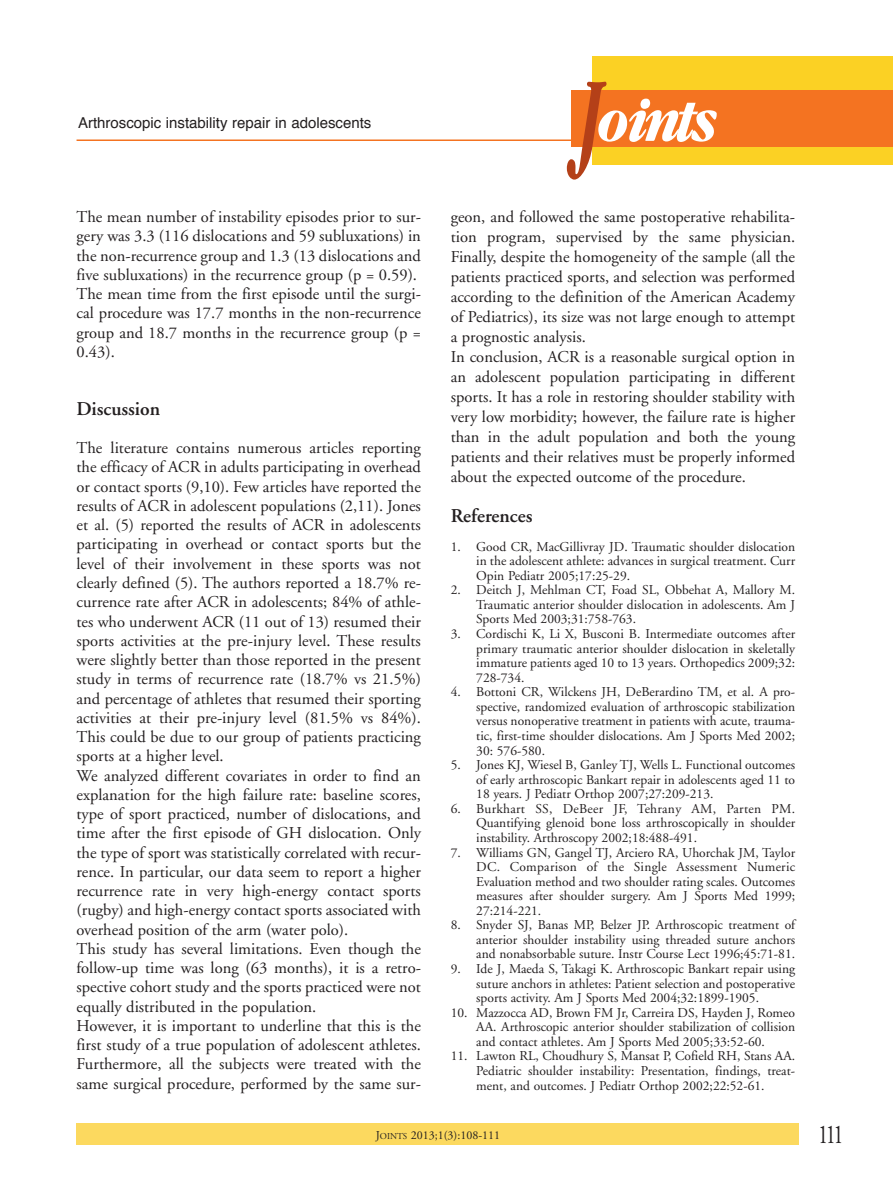
<style>
.page{position:relative;width:893px;height:1191px;background:#fff}
.page>*{position:absolute;margin:0;border:0;box-sizing:border-box;transform-origin:0 0}
.t1{font:italic 700 55.8px "Garamond Cond";letter-spacing:-.085em;color:#fff}
.t2{font:27px "Adobe Garamond";color:#231f20;scale:.75 1}
.t3{font:600 19.5px "Adobe Garamond";color:#231f20}
.t4{font:16.5px/19.2px "Adobe Garamond";color:#231f20}
.t5{font:15px "Helvetica";color:#231f20}
.t6{font:13.5px/14.5px "Adobe Garamond";color:#231f20;text-align:justify}
.t7{font:12px "Adobe Garamond";color:#231f20}
.s1{font-size:99.9px;color:#b44018}
.s2{font-size:9px}
</style>
<div class="page">
<div style="left:77px;top:1123px;width:722px;height:22px;background:#fcd95f"></div>
<hr style="left:77px;top:139px;width:640px;height:2px;background:#f47321">
<div style="left:592px;top:56px;width:301px;height:108px;background:#fbd124"></div>
<div style="left:571px;top:91px;width:322px;height:56px;background:#f47321"></div>
<p class="t5" style="left:78px;top:116px;width:295px">arthroscopic instability repair in adolescents</p>
<p class="t4" style="left:77px;top:209px;width:346px">The mean number of instability episodes prior to sur&shy;gery was 3.3 (116 dislocations and 59 subluxations) in the non-recurrence group and 1.3 (13 dislocations and five subluxations) in the recurrence group (p = 0.59).<br>The mean time from the first episode until the surgi&shy;cal procedure was 17.7 months in the non-recurrence group and 18.7 months in the recurrence group (p = 0.43).</p>
<p class="t3" style="left:77px;top:401px;width:85px">Discussion</p>
<p class="t4" style="left:77px;top:440px;width:346px">The literature contains numerous articles reporting the efficacy of ACR in adults participating in overhead or contact sports (9,10). Few articles have reported the results of ACR in adolescent populations (2,11). Jones et al. (5) reported the results of ACR in adolescents participating in overhead or contact sports but the level of their involvement in these sports was not clearly defined (5). The authors reported a 18.7% re&shy;currence rate after ACR in adolescents; 84% of athle&shy;tes who underwent ACR (11 out of 13) resumed their sports activities at the pre-injury level. These results were slightly better than those reported in the present study in terms of recurrence rate (18.7% vs 21.5%) and percentage of athletes that resumed their sporting activities at their pre-injury level (81.5% vs 84%).<br>This could be due to our group of patients practicing sports at a higher level.<br>We analyzed different covariates in order to find an explanation for the high failure rate: baseline scores, type of sport practiced, number of dislocations, and time after the first episode of GH dislocation. Only the type of sport was statistically correlated with recur&shy;rence. In particular, our data seem to report a higher recurrence rate in very high-energy contact sports (rugby) and high-energy contact sports associated with overhead position of the arm (water polo).<br>This study has several limitations. Even though the follow-up time was long (63 months), it is a retro&shy;spective cohort study and the sports practiced were not equally distributed in the population.<br>However, it is important to underline that this is the first study of a true population of adolescent athletes.<br>Furthermore, all the subjects were treated with the same surgical procedure, performed by the same sur-</p>
<h1 class="t1" style="left:574px;top:86px;width:140px"><span class="s1">J</span>oints</h1>
<p class="t4" style="left:451px;top:208px;width:346px;line-height:20px">geon, and followed the same postoperative rehabilita&shy;tion program, supervised by the same physician.<br>Finally, despite the homogeneity of the sample (all the patients practiced sports, and selection was performed according to the definition of the American Academy of Pediatrics), its size was not large enough to attempt a prognostic analysis.<br>In conclusion, ACR is a reasonable surgical option in an adolescent population participating in different sports. It has a role in restoring shoulder stability with very low morbidity; however, the failure rate is higher than in the adult population and both the young patients and their relatives must be properly informed about the expected outcome of the procedure.</p>
<p class="t3" style="left:451px;top:507px;width:83px">References</p>
<p class="t6" style="left:476px;top:540px;width:320px;text-indent:-26px">1. Good CR, MacGillivray JD. Traumatic shoulder dislocation in the adolescent athlete: advances in surgical treatment. Curr Opin Pediatr 2005;17:25-29.</p>
<p class="t6" style="left:476px;top:584px;width:320px;text-indent:-26px">2. Deitch J, Mehlman CT, Foad SL, Obbehat A, Mallory M.<br>Traumatic anterior shoulder dislocation in adolescents. Am J Sports Med 2003;31:758-763.</p>
<p class="t6" style="left:476px;top:627px;width:320px;text-indent:-26px">3. Cordischi K, Li X, Busconi B. Intermediate outcomes after primary traumatic anterior shoulder dislocation in skeletally immature patients aged 10 to 13 years. Orthopedics 2009;32:<br>728-734.</p>
<p class="t6" style="left:476px;top:686px;width:320px;text-indent:-26px">4. Bottoni CR, Wilckens JH, DeBerardino TM, et al. A pro&shy;spective, randomized evaluation of arthroscopic stabilization versus nonoperative treatment in patients with acute, trauma&shy;tic, first-time shoulder dislocations. Am J Sports Med 2002; 30: 576-580.</p>
<p class="t6" style="left:476px;top:758px;width:320px;text-indent:-26px">5. Jones KJ, Wiesel B, Ganley TJ, Wells L. Functional outcomes of early arthroscopic Bankart repair in adolescents aged 11 to 18 years. J Pediatr Orthop 2007;27:209-213.</p>
<p class="t6" style="left:476px;top:802px;width:320px;text-indent:-26px">6. Burkhart SS, DeBeer JF, Tehrany AM, Parten PM.<br>Quantifying glenoid bone loss arthroscopically in shoulder instability. Arthroscopy 2002;18:488-491.</p>
<p class="t6" style="left:476px;top:846px;width:320px;text-indent:-26px">7. Williams GN, Gangel TJ, Arciero RA, Uhorchak JM, Taylor DC. Comparison of the Single Assessment Numeric Evaluation method and two shoulder rating scales. Outcomes measures after shoulder surgery. Am J Sports Med 1999; 27:214-221.</p>
<p class="t6" style="left:476px;top:919px;width:320px;text-indent:-26px">8. Snyder SJ, Banas MP, Belzer JP. Arthroscopic treatment of anterior shoulder instability using threaded suture anchors and nonabsorbable suture. Instr Course Lect 1996;45:71-81.</p>
<p class="t6" style="left:476px;top:962px;width:320px;text-indent:-26px">9. Ide J, Maeda S, Takagi K. Arthroscopic Bankart repair using suture anchors in athletes: Patient selection and postoperative sports activity. Am J Sports Med 2004;32:1899-1905.</p>
<p class="t6" style="left:476px;top:1006px;width:320px;text-indent:-26px">10. Mazzocca AD, Brown FM Jr, Carreira DS, Hayden J, Romeo AA. Arthroscopic anterior shoulder stabilization of collision and contact athletes. Am J Sports Med 2005;33:52-60.</p>
<p class="t6" style="left:476px;top:1050px;width:320px;text-indent:-26px">11. Lawton RL, Choudhury S, Mansat P, Cofield RH, Stans AA.<br>Pediatric shoulder instability: Presentation, findings, treat&shy;ment, and outcomes. J Pediatr Orthop 2002;22:52-61.</p>
<p class="t7" style="left:376px;top:1130px;width:126px">J<span class="s2">OINTS</span> 2013;1(3):108-111</p>
<h2 class="t2" style="left:818px;top:1123px;width:36px">111</h2>
</div>
